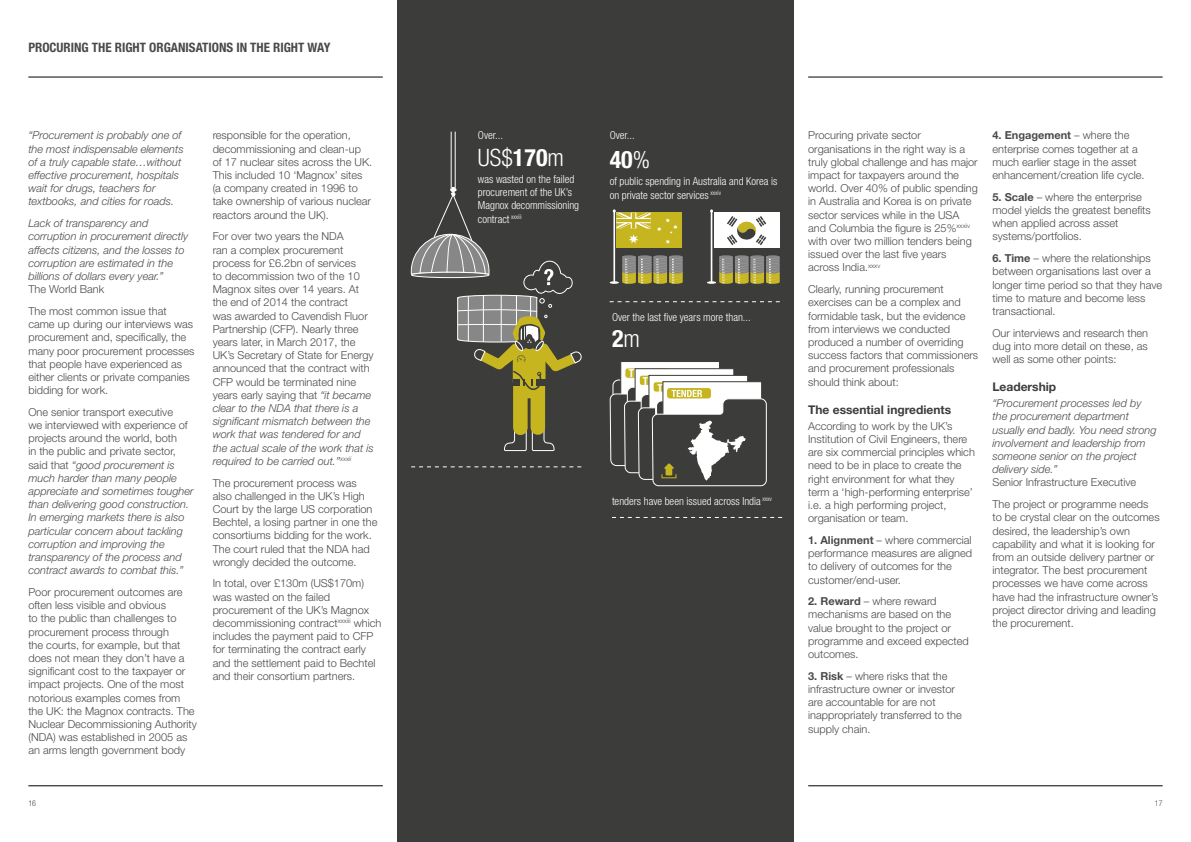
<style>
.page{position:relative;width:1191px;height:842px;background:#fff}
.page>*{position:absolute;margin:0;border:0;box-sizing:border-box;transform-origin:0 0}
.t1{font:300 condensed 24px "Helvetica Neue LT Std";color:#fff}
.t2{font:700 condensed 24px "Helvetica Neue LT Std";color:#fff}
.t3{font:700 condensed 13px "Helvetica Neue LT Std";color:#4a4a49}
.t4{font:700 12px "Helvetica Neue LT Std";color:#3c3c3b}
.t5{font:300 11px/13.2px "Helvetica Neue LT Std";color:#4a4a49}
.t6{font:italic 300 11px/13.2px "Helvetica Neue LT Std";color:#4a4a49}
.t7{font:300 condensed 11px/13.2px "Helvetica Neue LT Std";color:#fff}
.t8{font:700 condensed 11px "Helvetica Neue LT Std";color:#fff}
.t9{font:300 condensed 8px "Helvetica Neue LT Std";color:#4a4a49}
.s1{font-style:normal}
.s2{font-style:italic}
.s3{font-weight:700}
.s4{font-weight:300}
</style>
<div class="page">
<hr style="left:808px;top:77px;width:354px;height:1px;background:#000">
<hr style="left:808px;top:785px;width:354px;height:1px;background:#000">
<div style="left:595px;top:0;width:199px;height:842px;background:#3c3c3b"></div>
<hr style="left:28px;top:77px;width:355px;height:1px;background:#000">
<hr style="left:28px;top:785px;width:355px;height:1px;background:#000">
<div style="left:397px;top:0;width:198px;height:842px;background:#3c3c3b"></div>
<div style="left:620px;top:361px;width:100px;height:68px;background:#fff;border:1px solid #3c3c3b"></div>
<div style="left:625px;top:368px;width:44px;height:10px;background:#c7b51f;border-radius:3px"></div>
<div style="left:624px;top:367px;width:45px;height:12px;border:1px solid #fff;border-radius:3px"></div>
<svg style="left:634px;top:368px;width:100px;height:10px"></svg>
<div style="left:639px;top:375px;width:44px;height:10px;background:#c7b51f;border-radius:3px"></div>
<div style="left:639px;top:375px;width:44px;height:11px;border:1px solid #fff;border-radius:3px"></div>
<div style="left:648px;top:375px;width:100px;height:68px;background:#fff;border:1px solid #3c3c3b"></div>
<svg style="left:609px;top:378px;width:173px;height:140px"></svg>
<svg style="left:411px;top:466px;width:170px;height:1px"></svg>
<svg style="left:609px;top:301px;width:171px;height:1px"></svg>
<hr style="left:451px;top:132px;width:1px;height:58px;background:#fff">
<hr style="left:455px;top:132px;width:1px;height:57px;background:#fff">
<svg style="left:504px;top:425px;width:50px;height:26px"></svg>
<div style="left:513px;top:380px;width:14px;height:48px;background:#c7b51f"></div>
<div style="left:530px;top:380px;width:15px;height:48px;background:#c7b51f"></div>
<svg style="left:411px;top:187px;width:171px;height:204px"></svg>
<svg style="left:609px;top:209px;width:73px;height:75px"></svg>
<svg style="left:707px;top:209px;width:72px;height:75px"></svg>
<p class="t3" style="left:28px;top:40px;width:304px">PROCURING THE RIGHT ORGANISATIONS IN THE RIGHT WAY</p>
<p class="t6" style="left:28px;top:129px;width:157px">“Procurement is probably one of the most indispensable elements of a truly capable state…without effective procurement, hospitals wait for drugs, teachers for textbooks, and cities for roads.</p>
<p class="t6" style="left:28px;top:217px;width:161px">Lack of transparency and corruption in procurement directly affects citizens, and the losses to corruption are estimated in the billions of dollars every year.”</p>
<p class="t5" style="left:28px;top:278px;width:140px;line-height:21.7px">The World Bank<br>The most common issue that</p>
<p class="t5" style="left:28px;top:317px;width:168px">came up during our interviews was procurement and, specifically, the many poor procurement processes that people have experienced as either clients or private companies bidding for work.</p>
<p class="t6" style="left:28px;top:405px;width:167px"><span class="s1">One senior transport executive<br>we interviewed with experience of projects around the world, both<br>in the public and private sector, said that</span> “good procurement is much harder than many people appreciate and sometimes tougher than delivering good construction.<br>In emerging markets there is also particular concern about tackling corruption and improving the transparency of the process and contract awards to combat this.”</p>
<p class="t5" style="left:28px;top:585px;width:170px">Poor procurement outcomes are often less visible and obvious<br>to the public than challenges to procurement process through<br>the courts, for example, but that does not mean they don’t have a significant cost to the taxpayer or impact projects. One of the most notorious examples comes from the UK: the Magnox contracts. The<br>Nuclear Decommissioning Authority (NDA) was established in 2005 as an arms length government body</p>
<p class="t5" style="left:213px;top:129px;width:161px">responsible for the operation, decommissioning and clean-up of 17 nuclear sites across the UK.<br>This included 10 ‘Magnox’ sites (a company created in 1996 to take ownership of various nuclear reactors around the UK).</p>
<p class="t5" style="left:213px;top:230px;width:163px">For over two years the NDA<br>ran a complex procurement process for £6.2bn of services<br>to decommission two of the 10<br>Magnox sites over 14 years. At the end of 2014 the contract<br>was awarded to Cavendish Fluor<br>Partnership (CFP). Nearly three years later, in March 2017, the<br>UK’s Secretary of State for Energy announced that the contract with<br>CFP would be terminated nine years early saying that <span class="s2">“it became clear to the NDA that there is a significant mismatch between the work that was tendered for and the actual scale of the work that is required to be carried out.”</span><sup>xxxii</sup></p>
<p class="t5" style="left:213px;top:476px;width:166px">The procurement process was also challenged in the UK’s High<br>Court by the large US corporation<br>Bechtel, a losing partner in one the consortiums bidding for the work.<br>The court ruled that the NDA had wrongly decided the outcome.</p>
<p class="t5" style="left:213px;top:577px;width:170px">In total, over £130m (US$170m) was wasted on the failed procurement of the UK’s Magnox decommissioning contract<sup>xxxiii</sup> which includes the payment paid to CFP for terminating the contract early and the settlement paid to Bechtel and their consortium partners.</p>
<p class="t7" style="left:478px;top:129px;width:27px">Over...</p>
<p class="t7" style="left:478px;top:172px;width:103px">was wasted on the failed procurement of the UK’s<br>Magnox decommissioning contract <sup>xxxiii</sup></p>
<h1 class="t1" style="left:478px;top:144px;width:88px">US$<span class="s3">170</span>m</h1>
<p class="t7" style="left:609px;top:129px;width:27px">Over...</p>
<h1 class="t2" style="left:609px;top:145px;width:42px">40<span class="s4">%</span></h1>
<p class="t7" style="left:609px;top:175px;width:169px">of public spending in Australia and Korea is on private sector services <sup>xxxiv</sup></p>
<p class="t7" style="left:612px;top:311px;width:140px">Over the last five years more than...</p>
<h1 class="t2" style="left:612px;top:324px;width:29px">2<span class="s4">m</span></h1>
<p class="t8" style="left:629px;top:367px;width:36px">TENDER</p>
<p class="t8" style="left:643px;top:374px;width:36px">TENDER</p>
<p class="t7" style="left:612px;top:494px;width:161px">tenders have been issued across India <sup>xxxv</sup></p>
<p class="t5" style="left:808px;top:129px;width:171px">Procuring private sector organisations in the right way is a truly global challenge and has major impact for taxpayers around the world. Over 40% of public spending in Australia and Korea is on private sector services while in the USA and Columbia the figure is 25%<sup>xxxiv </sup>with over two million tenders being issued over the last five years across India.<sup>xxxv</sup></p>
<p class="t5" style="left:808px;top:282px;width:171px">Clearly, running procurement exercises can be a complex and formidable task, but the evidence from interviews we conducted produced a number of overriding success factors that commissioners and procurement professionals should think about:</p>
<p class="t4" style="left:808px;top:402px;width:145px">The essential ingredients</p>
<p class="t5" style="left:808px;top:419px;width:168px">According to work by the UK’s<br>Institution of Civil Engineers, there are six commercial principles which need to be in place to create the right environment for what they term a ‘high-performing enterprise’ i.e. a high performing project, organisation or team.</p>
<p class="t5" style="left:808px;top:533px;width:165px"><span class="s3">1. Alignment</span> – where commercial performance measures are aligned to delivery of outcomes for the customer/end-user.</p>
<p class="t5" style="left:808px;top:594px;width:162px"><span class="s3">2. Reward</span> – where reward mechanisms are based on the value brought to the project or programme and exceed expected outcomes.</p>
<p class="t5" style="left:808px;top:669px;width:155px"><span class="s3">3. Risk</span> – where risks that the infrastructure owner or investor are accountable for are not inappropriately transferred to the supply chain.</p>
<p class="t5" style="left:992px;top:129px;width:154px"><span class="s3">4. Engagement</span> – where the enterprise comes together at a much earlier stage in the asset enhancement/creation life cycle.</p>
<p class="t5" style="left:992px;top:190px;width:160px"><span class="s3">5. Scale</span> – where the enterprise model yields the greatest benefits when applied across asset systems/portfolios.</p>
<p class="t5" style="left:992px;top:251px;width:171px"><span class="s3">6. Time</span> – where the relationships between organisations last over a longer time period so that they have time to mature and become less transactional.</p>
<p class="t5" style="left:992px;top:326px;width:157px;text-align:justify">Our interviews and research then dug into more detail on these, as well as some other points:</p>
<p class="t4" style="left:992px;top:379px;width:65px">Leadership</p>
<p class="t6" style="left:992px;top:397px;width:166px">“Procurement processes led by the procurement department usually end badly. You need strong involvement and leadership from someone senior on the project delivery side.”</p>
<p class="t5" style="left:992px;top:471px;width:157px;line-height:21.7px">Senior Infrastructure Executive<br>The project or programme needs</p>
<p class="t5" style="left:992px;top:511px;width:169px">to be crystal clear on the outcomes desired, the leadership’s own capability and what it is looking for from an outside delivery partner or integrator. The best procurement processes we have come across have had the infrastructure owner’s project director driving and leading the procurement.</p>
<p class="t9" style="left:28px;top:798px;width:9px">16</p>
<p class="t9" style="left:1155px;top:798px;width:9px">17</p>
</div>
